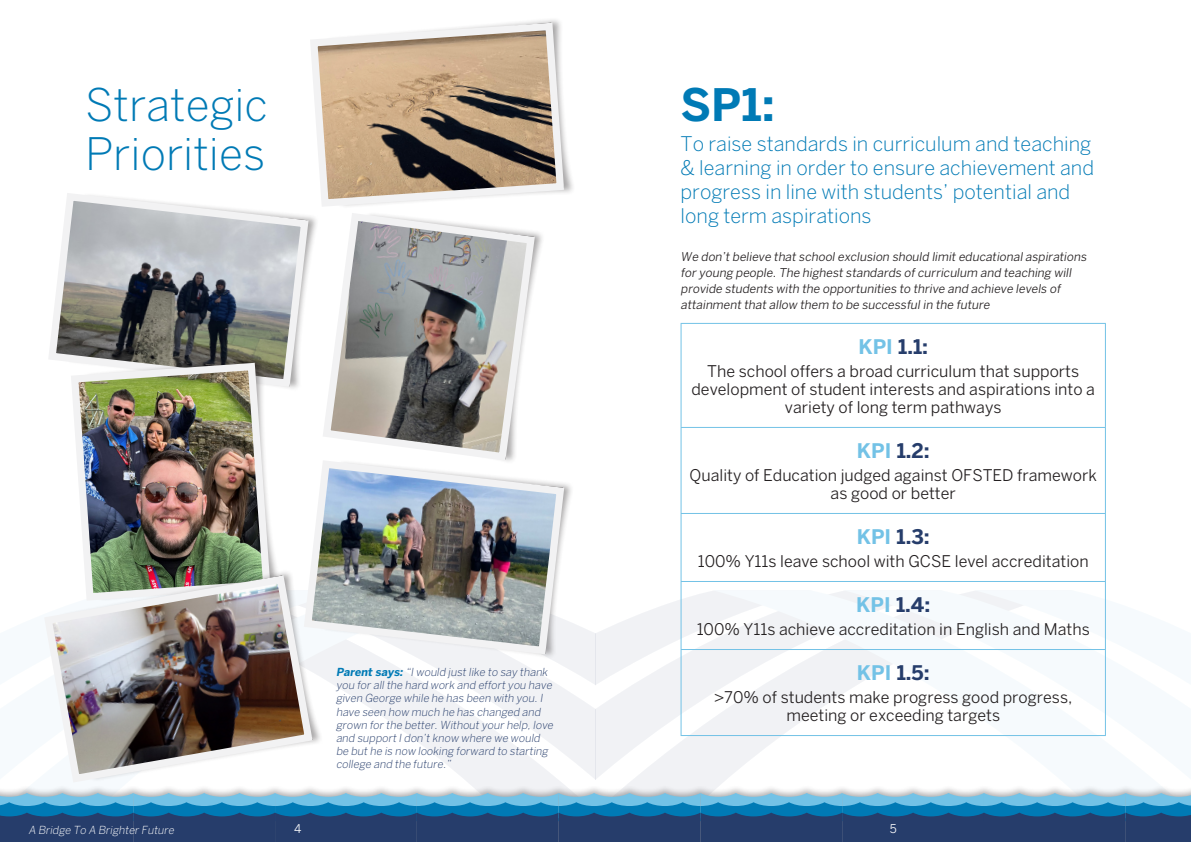
<style>
.page{position:relative;width:1191px;height:842px;background:#fff}
.page>*{position:absolute;margin:0;border:0;box-sizing:border-box;transform-origin:0 0}
.t1{font:300 44.4px/49.4px "Benton Sans";color:#007ab5}
.t2{font:700 44.4px "Benton Sans";color:#007ab5}
.t3{font:300 20px/24px "Benton Sans";color:#007ab5}
.t4{font:700 20px "Benton Sans";color:#263d6b}
.t5{font:16px/18px "Benton Sans";color:#231f20;text-align:center}
.t6{font:italic 12px/16px "Benton Sans";color:#231f20}
.t7{font:12px "Benton Sans";color:#fff}
.t8{font:italic 300 11px/13.2px "Benton Sans";color:#263d6b}
.t9{font:italic 300 11px "Benton Sans";color:#fff}
.s1{color:#73c2e6}
.s2{font-weight:700;color:#007ab5}
</style>
<div class="page">
<svg style="left:478px;top:624px;width:115px;height:160px;fill:#f1f2f5"></svg>
<svg style="left:323px;top:659px;width:155px;height:125px"></svg>
<svg style="left:598px;top:590px;width:115px;height:194px;fill:#f1f2f5"></svg>
<svg style="left:713px;top:590px;width:392px;height:194px;fill:#f6fafd"></svg>
<svg style="left:310px;top:19px;width:258px;height:187px"></svg>
<div style="left:64px;top:192px;width:255px;height:200px;background:#fff"></div>
<svg style="left:49px;top:189px;width:263px;height:200px"></svg>
<div style="left:320px;top:460px;width:254px;height:199px;background:#231f20;opacity:.4"></div>
<img style="left:311px;top:460px;width:257px;height:198px">
<div style="left:333px;top:212px;width:212px;height:253px;background:#fff"></div>
<svg style="left:319px;top:213px;width:220px;height:252px"></svg>
<div style="left:83px;top:357px;width:199px;height:245px;background:#231f20;opacity:.4"></div>
<img style="left:67px;top:359px;width:207px;height:210px">
<div style="left:58px;top:569px;width:265px;height:213px;background:#231f20;opacity:.4"></div>
<img style="left:44px;top:571px;width:273px;height:212px">
<hr style="left:680px;top:323px;width:426px;height:1px;background:#73c2e6">
<hr style="left:680px;top:324px;width:1px;height:103px;background:#73c2e6">
<hr style="left:1105px;top:324px;width:1px;height:103px;background:#73c2e6">
<hr style="left:680px;top:427px;width:426px;height:1px;background:#73c2e6">
<hr style="left:680px;top:428px;width:1px;height:85px;background:#73c2e6">
<hr style="left:1105px;top:428px;width:1px;height:85px;background:#73c2e6">
<hr style="left:680px;top:513px;width:426px;height:1px;background:#73c2e6">
<hr style="left:680px;top:514px;width:1px;height:67px;background:#73c2e6">
<hr style="left:1105px;top:514px;width:1px;height:67px;background:#73c2e6">
<hr style="left:680px;top:581px;width:426px;height:1px;background:#73c2e6">
<hr style="left:680px;top:582px;width:1px;height:67px;background:#73c2e6">
<hr style="left:1105px;top:582px;width:1px;height:67px;background:#73c2e6">
<hr style="left:680px;top:649px;width:426px;height:1px;background:#73c2e6">
<hr style="left:680px;top:650px;width:1px;height:85px;background:#73c2e6">
<hr style="left:1105px;top:650px;width:1px;height:85px;background:#73c2e6">
<hr style="left:680px;top:735px;width:426px;height:1px;background:#73c2e6">
<div style="left:0;top:784px;width:1191px;height:58px;background:#231f20;opacity:.36"></div>
<svg style="left:0;top:793px;width:1191px;height:49px;background:#356a96"></svg>
<h1 class="t1" style="left:85px;top:79px;width:184px">Strategic<br>Priorities</h1>
<h1 class="t2" style="left:680px;top:78px;width:96px">SP1:</h1>
<p class="t3" style="left:680px;top:131px;width:415px">To raise standards in curriculum and teaching &amp; learning in order to ensure achievement and progress in line with students’ potential and long term aspirations</p>
<p class="t6" style="left:680px;top:248px;width:409px">We don’t believe that schoolexclusion should limit educationalaspirations for young people.The highest standards ofcurriculum and teaching will provide students with the opportunities to thrive and achieve levels of attainment that allow them to be successfulin the future</p>
<p class="t4" style="left:858px;top:334px;width:71px"><span class="s1">KPI</span> 1.1:</p>
<p class="t5" style="left:691px;top:362px;width:405px">The school offers a broad curriculum that supports development of student interests and aspirations into a variety of long term pathways</p>
<p class="t4" style="left:856px;top:438px;width:74px"><span class="s1">KPI</span> 1.2:</p>
<p class="t5" style="left:689px;top:466px;width:273px">Quality of Education judged against OFS</p>
<p class="t5" style="left:982px;top:466px;width:116px">TED framework</p>
<p class="t5" style="left:830px;top:484px;width:127px">as good or better</p>
<p class="t4" style="left:856px;top:524px;width:75px"><span class="s1">KPI</span> 1.3:</p>
<p class="t5" style="left:698px;top:552px;width:392px">100% Y11s leave school with GCSE level accreditation</p>
<p class="t4" style="left:856px;top:592px;width:76px"><span class="s1">KPI</span> 1.4:</p>
<p class="t5" style="left:696px;top:620px;width:395px">100% Y11s achieve accreditation in English and Maths</p>
<p class="t4" style="left:857px;top:660px;width:74px"><span class="s1">KPI</span> 1.5:</p>
<p class="t5" style="left:714px;top:688px;width:360px">&gt;70% of students make progress good progress, meeting or exceeding targets</p>
<p class="t8" style="left:336px;top:665px;width:221px"><span class="s2">Parent says:</span> “I would just like to say thank you for allthe hard work and effort you have given George while he has been with you.I have seen how much he has changed and grown for the better.Without your help,love and support I don’t know where we would be but he is now looking forward to starting college and the future.”</p>
<p class="t9" style="left:28px;top:823px;width:149px">A Bridge To A Brighter Future</p>
<p class="t7" style="left:294px;top:821px;width:9px">4</p>
<p class="t7" style="left:889px;top:821px;width:8px">5</p>
</div>
